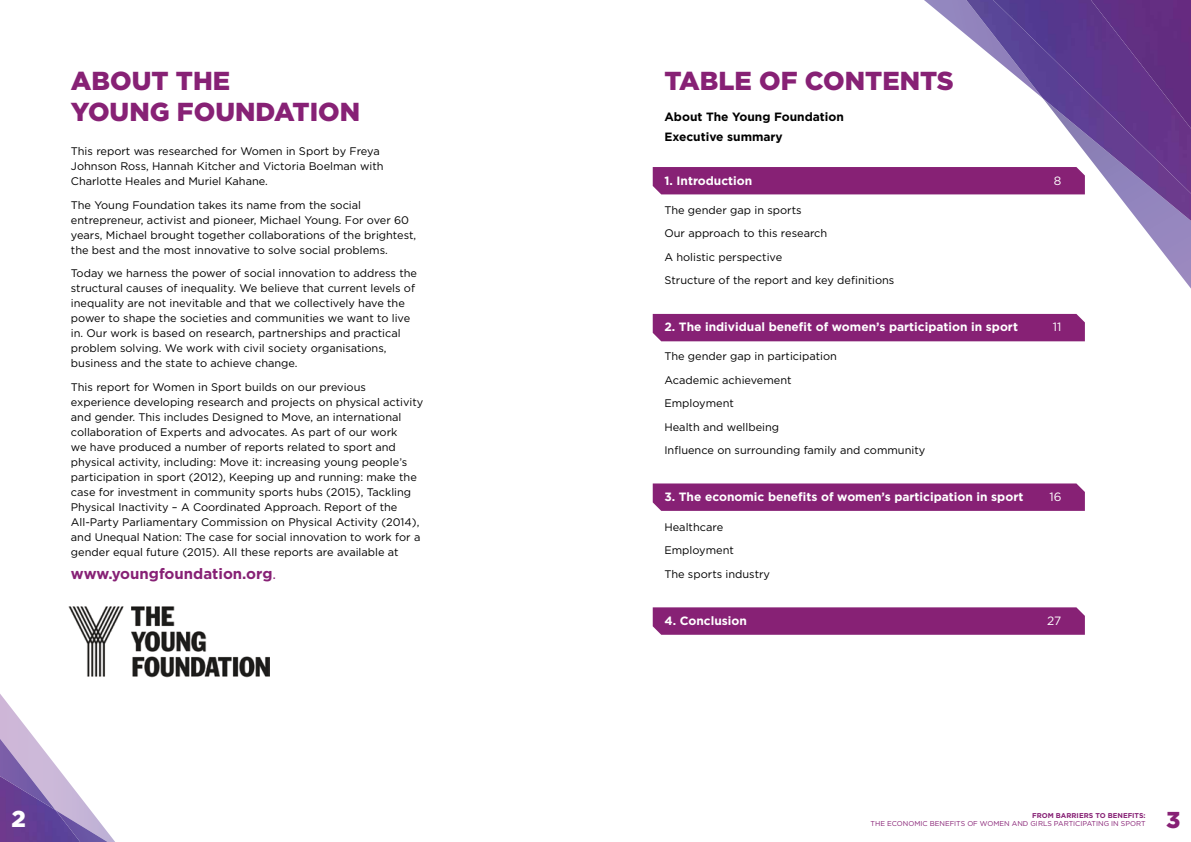
<style>
.page{position:relative;width:1191px;height:842px;background:#fff}
.page>*{position:absolute;margin:0;border:0;box-sizing:border-box;transform-origin:0 0}
.t1{font:900 26px/31.2px "Gotham";color:#872175}
.t2{font:900 23px "Gotham";color:#fff}
.t3{font:900 23px "Gotham";color:#872175}
.t4{font:700 15px "Gotham";color:#872175}
.t5{font:700 12px "Gotham";color:#fff}
.t6{font:700 12px/20.7px "Gotham";color:#000}
.t7{font:12px "Gotham";color:#fff}
.t8{font:11px/15px "Gotham";color:#000}
.t9{font:7px "Gotham";color:#872175}
.t10{font:700 7px "Gotham";color:#872175}
.s1{font-weight:400}
</style>
<div class="page">
<svg style="left:0;top:694px;width:115px;height:148px"></svg>
<img style="left:0;top:739px;width:55px;height:37px">
<img style="left:80px;top:810px;width:28px;height:32px">
<img style="left:0;top:776px;width:80px;height:66px">
<svg style="left:653px;top:607px;width:432px;height:28px;background:#8a2678"></svg>
<svg style="left:653px;top:483px;width:432px;height:28px;background:#8a2678"></svg>
<div style="left:653px;top:314px;width:432px;height:27px;background:#872175"></div>
<div style="left:653px;top:167px;width:313px;height:27px;background:#872175"></div>
<svg style="left:1138px;top:221px;width:53px;height:68px"></svg>
<svg style="left:924px;top:0;width:42px;height:35px"></svg>
<img style="left:966px;top:0;width:225px;height:221px">
<img style="left:993px;top:0;width:198px;height:193px">
<img style="left:1090px;top:0;width:101px;height:129px">
<img style="left:69px;top:606px;width:201px;height:72px">
<h1 class="t1" style="left:71px;top:64px;width:291px">ABOUT THE<br>YOUNG FOUNDATION</h1>
<p class="t8" style="left:71px;top:144px;width:314px">This report was researched for Women in Sport by Freya<br>Johnson Ross, Hannah Kitcher and Victoria Boelman with<br>Charlotte Heales and Muriel Kahane.</p>
<p class="t8" style="left:71px;top:197px;width:347px">The Young Foundation takes its name from the social entrepreneur, activist and pioneer, Michael Young. For over 60 years, Michael brought together collaborations of the brightest, the best and the most innovative to solve social problems.</p>
<p class="t8" style="left:71px;top:266px;width:348px">Today we harness the power of social innovation to address the structural causes of inequality. We believe that current levels of inequality are not inevitable and that we collectively have the power to shape the societies and communities we want to live in. Our work is based on research, partnerships and practical problem solving. We work with civil society organisations, business and the state to achieve change.</p>
<p class="t8" style="left:71px;top:379px;width:354px">This report for Women in Sport builds on our previous experience developing research and projects on physical activity and gender. This includes Designed to Move, an international collaboration of Experts and advocates. As part of our work<br>we have produced a number of reports related to sport and physical activity, including: Move it: increasing young people’s participation in sport (2012), Keeping up and running: make the case for investment in community sports hubs (2015), Tackling Physical Inactivity – A Coordinated Approach. Report of the All-Party Parliamentary Commission on Physical Activity (2014), and Unequal Nation: The case for social innovation to work for a gender equal future (2015). All these reports are available at</p>
<h3 class="t4" style="left:71px;top:564px;width:207px">www.youngfoundation.org<span class="s1">.</span></h3>
<h2 class="t2" style="left:11px;top:805px;width:16px">2</h2>
<h1 class="t1" style="left:664px;top:64px;width:291px">TABLE OF CONTENTS</h1>
<p class="t6" style="left:664px;top:106px;width:181px">About The Young Foundation<br>Executive summary</p>
<p class="t5" style="left:664px;top:172px;width:89px">1. Introduction</p>
<p class="t7" style="left:1053px;top:173px;width:9px">8</p>
<p class="t8" style="left:664px;top:198px;width:231px;line-height:23.5px">The gender gap in sports<br>Our approach to this research<br>A holistic perspective<br>Structure of the report and key definitions</p>
<p class="t5" style="left:664px;top:319px;width:355px">2. The individual benefit of women’s participation in sport</p>
<p class="t7" style="left:1052px;top:319px;width:10px">11</p>
<p class="t8" style="left:664px;top:345px;width:262px;line-height:23.5px">The gender gap in participation<br>Academic achievement<br>Employment<br>Health and wellbeing<br>Influence on surrounding family and community</p>
<p class="t5" style="left:664px;top:489px;width:360px">3. The economic benefits of women’s participation in sport</p>
<p class="t7" style="left:1049px;top:489px;width:14px">16</p>
<p class="t8" style="left:664px;top:515px;width:107px;line-height:23.5px">Healthcare<br>Employment<br>The sports industry</p>
<p class="t5" style="left:664px;top:612px;width:84px">4. Conclusion</p>
<p class="t7" style="left:1047px;top:613px;width:16px">27</p>
<p class="t10" style="left:1032px;top:811px;width:115px">FROM BARRIERS TO BENEFITS:</p>
<p class="t9" style="left:870px;top:819px;width:276px">THE ECONOMIC BENEFITS OF WOMEN AND GIRLS PARTICIPATING IN SPORT</p>
<h2 class="t3" style="left:1166px;top:806px;width:16px">3</h2>
</div>
